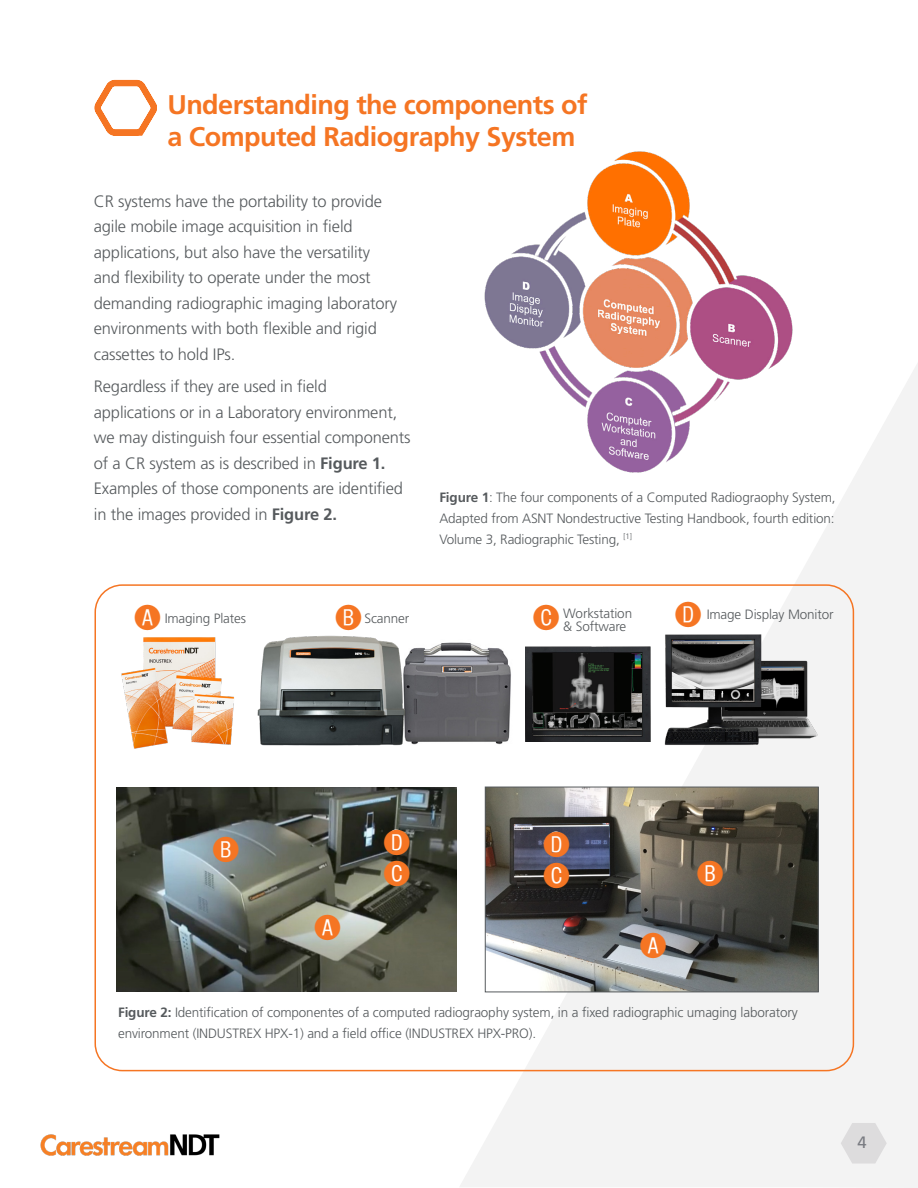
<style>
.page{position:relative;width:918px;height:1188px;background:#fff}
.page>*{position:absolute;margin:0;border:0;box-sizing:border-box;transform-origin:0 0}
.t1{font:34.5px/31.5px "Circle Frame Neg";color:#f57523}
.t2{font:700 27px/32.4px "Frutiger LT Std";letter-spacing:-.02em;color:#f57523}
.t3{font:300 16.5px/25.5px "Frutiger LT Std";letter-spacing:-.01em;color:#565a5d}
.t4{font:16.5px "Frutiger LT Std";color:#7a7c82}
.t5{font:300 13.5px/21px "Frutiger LT Std";letter-spacing:-.01em;color:#565a5d}
.s1{font-weight:700}
</style>
<div class="page">
<svg style="left:459px;top:363px;width:459px;height:825px;fill:#f3f3f3"></svg>
<img style="left:40px;top:1134px;width:180px;height:22px">
<svg style="left:841px;top:1123px;width:46px;height:41px"></svg>
<svg style="left:94px;top:79px;width:63px;height:57px"></svg>
<img style="left:473px;top:151px;width:330px;height:330px">
<img style="left:407px;top:639px;width:109px;height:106px">
<img style="left:764px;top:657px;width:53px;height:85px">
<img style="left:663px;top:632px;width:101px;height:116px">
<img style="left:121px;top:637px;width:113px;height:112px">
<img style="left:257px;top:635px;width:150px;height:111px">
<img style="left:525px;top:647px;width:125px;height:95px">
<img style="left:534px;top:654px;width:108px;height:81px">
<img style="left:116px;top:787px;width:340px;height:205px">
<img style="left:487px;top:789px;width:330px;height:201px">
<div style="left:485px;top:787px;width:334px;height:205px;border:1px solid #565a5d"></div>
<div style="left:217px;top:839px;width:20px;height:20px;background:#fff;border-radius:50%"></div>
<div style="left:388px;top:829px;width:16px;height:22px;background:#fff;border-radius:50%"></div>
<div style="left:388px;top:864px;width:16px;height:22px;background:#fff;border-radius:50%"></div>
<div style="left:320px;top:918px;width:16px;height:21px;background:#fff;border-radius:50%"></div>
<div style="left:701px;top:863px;width:20px;height:20px;background:#fff;border-radius:50%"></div>
<div style="left:548px;top:831px;width:16px;height:22px;background:#fff;border-radius:50%"></div>
<div style="left:548px;top:866px;width:16px;height:22px;background:#fff;border-radius:50%"></div>
<div style="left:645px;top:936px;width:17px;height:21px;background:#fff;border-radius:50%"></div>
<p class="t2" style="left:167px;top:88px;width:422px">Understanding the components of a Computed Radiography System</p>
<p class="t3" style="left:94px;top:189px;width:305px">CR systems have the portability to provide agile mobile image acquisition in field applications, but also have the versatility and flexibility to operate under the most demanding radiographic imaging laboratory environments with both flexible and rigid cassettes to hold IPs.</p>
<p class="t3" style="left:94px;top:374px;width:318px">Regardless if they are used in field applications or in a Laboratory environment, we may distinguish four essential components of a CR system as is described in <span class="s1">Figure 1.<br></span>Examples of those components are identified in the images provided in <span class="s1">Figure 2.</span></p>
<p class="t5" style="left:439px;top:487px;width:398px;text-align:justify"><span class="s1">Figure 1</span>: The four components of a Computed Radiograophy System, Adapted from ASNT Nondestructive Testing Handbook, fourth edition:<br>Volume 3, Radiographic Testing, <sup>[1]</sup></p>
<p class="t1" style="left:133px;top:602px;width:32px">A</p>
<p class="t1" style="left:333px;top:603px;width:32px">B</p>
<p class="t1" style="left:531px;top:603px;width:32px">C</p>
<p class="t1" style="left:673px;top:599px;width:32px">D</p>
<p class="t5" style="left:165px;top:608px;width:83px">Imaging Plates</p>
<p class="t5" style="left:365px;top:608px;width:46px">Scanner</p>
<p class="t5" style="left:563px;top:607px;width:70px;line-height:13.5px">Workstation &amp; Software</p>
<p class="t5" style="left:707px;top:604px;width:129px">Image Display Monitor</p>
<p class="t1" style="left:211px;top:834px;width:32px">B</p>
<p class="t1" style="left:382px;top:827px;width:32px">D<br>C</p>
<p class="t1" style="left:313px;top:913px;width:32px">A</p>
<p class="t1" style="left:542px;top:829px;width:32px">D<br>C</p>
<p class="t1" style="left:638px;top:931px;width:32px">A</p>
<p class="t1" style="left:695px;top:858px;width:32px">B</p>
<p class="t5" style="left:118px;top:1002px;width:681px"><span class="s1">Figure 2:</span> Identification of componentes of a computed radiograophy system, in a fixed radiographic umaging laboratory environment (INDUSTREX HPX-1) and a field office (INDUSTREX HPX-PRO).</p>
<p class="t4" style="left:858px;top:1132px;width:11px">4</p>
</div>
